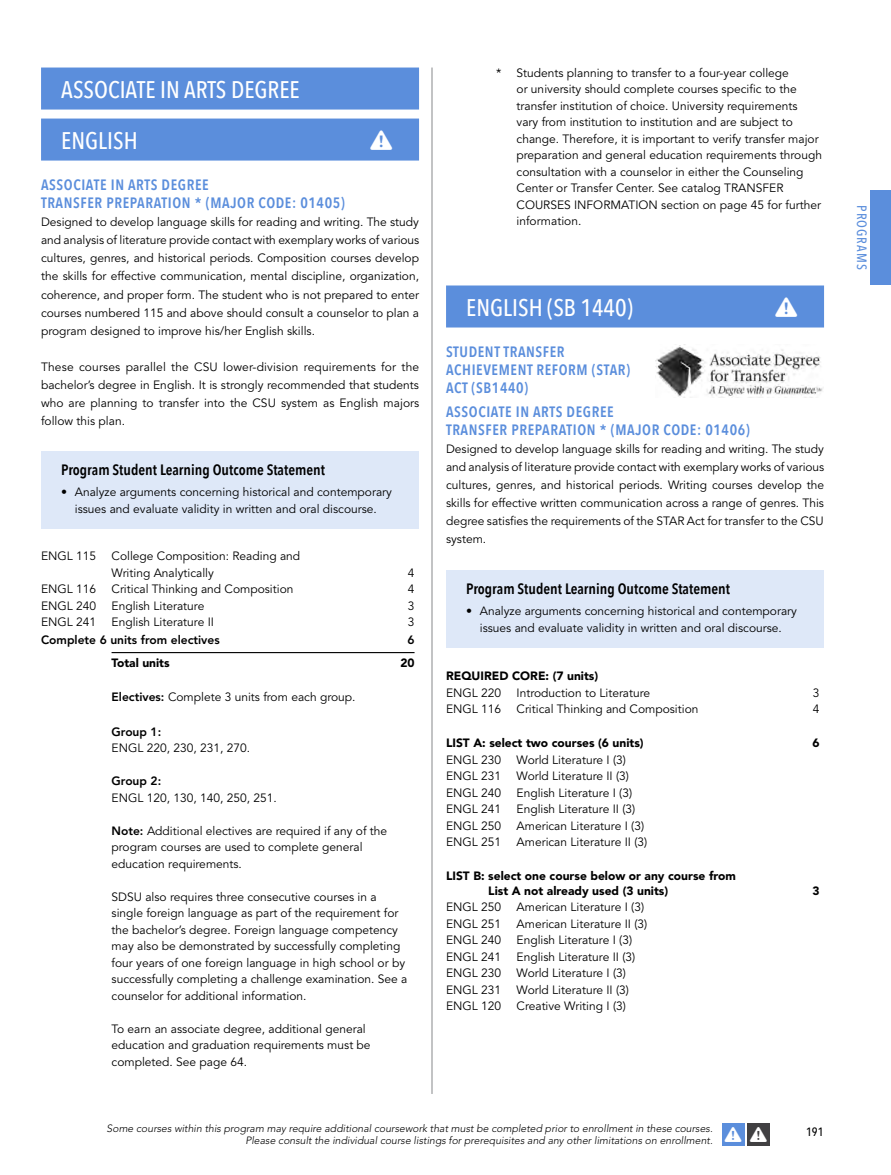
<style>
.page{position:relative;width:891px;height:1175px;background:#fff}
.page>*{position:absolute;margin:0;border:0;box-sizing:border-box;transform-origin:0 0}
.t1{font:500 24px/51px "Avenir Next Condensed";color:#fff}
.t2{font:600 15px/18px "Avenir Next Condensed";letter-spacing:.04em;color:#5b8edc}
.t3{font:600 15px "Avenir Next Condensed";color:#000}
.t4{font:500 13.5px "Avenir Next Condensed";letter-spacing:.075em;color:#5b8edc}
.t5{font:12px/16.5px "Avenir";color:#000}
.t6{font:900 12px/14.4px "Avenir";color:#000}
.t7{font:800 12px "Avenir";color:#000}
.t8{font:500 12px "Avenir Next Condensed";color:#000}
.t9{font:italic 300 10.5px/12.6px "Avenir";color:#000;text-align:right}
.s1{font-weight:800}
</style>
<div class="page">
<hr style="left:431px;top:68px;width:2px;height:1026px;background:#939598">
<div style="left:871px;top:190px;width:20px;height:95px;background:#5b8edc"></div>
<div style="left:722px;top:1123px;width:22px;height:22px;background:#5b8edc"></div>
<div style="left:747px;top:1123px;width:23px;height:22px;background:#414042"></div>
<div style="left:41px;top:68px;width:378px;height:42px;background:#5b8edc"></div>
<div style="left:41px;top:118px;width:378px;height:42px;background:#5b8edc"></div>
<div style="left:41px;top:451px;width:378px;height:34px;background:#dee8f8"></div>
<div style="left:41px;top:480px;width:378px;height:49px;background:#dee8f8"></div>
<hr style="left:112px;top:652px;width:303px;height:1px;background:#000">
<div style="left:446px;top:285px;width:378px;height:42px;background:#5b8edc"></div>
<div style="left:446px;top:570px;width:378px;height:34px;background:#dee8f8"></div>
<div style="left:446px;top:599px;width:378px;height:49px;background:#dee8f8"></div>
<img style="left:656px;top:344px;width:168px;height:53px">
<h1 class="t1" style="left:61px;top:64px;width:240px">ASSOCIATE IN ARTS DEGREE<br>ENGLISH</h1>
<p class="t2" style="left:41px;top:176px;width:305px">ASSOCIATE IN ARTS DEGREE<br>TRANSFER PREPARATION * (MAJOR CODE: 01405)</p>
<p class="t5" style="left:41px;top:214px;width:380px;line-height:18px;text-align:justify">Designed to develop language skills for reading and writing. The study and analysis of literature provide contact with exemplary works of various cultures, genres, and historical periods. Composition courses develop the skills for effective communication, mental discipline, organization, coherence, and proper form. The student who is not prepared to enter courses numbered 115 and above should consult a counselor to plan a program designed to improve his/her English skills.</p>
<p class="t5" style="left:41px;top:358px;width:380px;line-height:18px;text-align:justify">These courses parallel the CSU lower-division requirements for the bachelor’s degree in English. It is strongly recommended that students who are planning to transfer into the CSU system as English majors follow this plan.</p>
<p class="t3" style="left:61px;top:457px;width:265px">Program Student Learning Outcome Statement</p>
<p class="t5" style="left:61px;top:484px;width:332px;text-align:center">• Analyze arguments concerning historical and contemporary issues and evaluate validity in written and oral discourse.</p>
<p class="t5" style="left:41px;top:548px;width:57px">ENGL 115</p>
<p class="t5" style="left:112px;top:548px;width:190px">College Composition: Reading and<br>Writing Analytically</p>
<p class="t5" style="left:408px;top:564px;width:8px">4</p>
<p class="t5" style="left:41px;top:581px;width:57px">ENGL 116</p>
<p class="t5" style="left:112px;top:581px;width:183px">Critical Thinking and Composition</p>
<p class="t5" style="left:408px;top:581px;width:8px">4</p>
<p class="t5" style="left:41px;top:597px;width:57px">ENGL 240</p>
<p class="t5" style="left:112px;top:597px;width:94px">English Literature</p>
<p class="t5" style="left:408px;top:597px;width:8px">3</p>
<p class="t5" style="left:41px;top:614px;width:57px">ENGL 241</p>
<p class="t5" style="left:112px;top:614px;width:104px">English Literature II</p>
<p class="t5" style="left:408px;top:614px;width:8px">3</p>
<p class="t7" style="left:41px;top:633px;width:180px">Complete 6 units from electives</p>
<p class="t7" style="left:407px;top:633px;width:9px">6</p>
<p class="t6" style="left:112px;top:655px;width:60px">Total units</p>
<p class="t6" style="left:400px;top:655px;width:16px">20</p>
<p class="t5" style="left:112px;top:689px;width:246px"><span class="s1">Electives:</span> Complete 3 units from each group.</p>
<p class="t7" style="left:112px;top:724px;width:51px">Group 1:</p>
<p class="t5" style="left:112px;top:740px;width:140px">ENGL 220, 230, 231, 270.</p>
<p class="t7" style="left:112px;top:774px;width:51px">Group 2:</p>
<p class="t5" style="left:112px;top:789px;width:167px">ENGL 120, 130, 140, 250, 251.</p>
<p class="t5" style="left:112px;top:822px;width:277px"><span class="s1">Note:</span> Additional electives are required if any of the program courses are used to complete general education requirements.</p>
<p class="t5" style="left:112px;top:888px;width:297px">SDSU also requires three consecutive courses in a single foreign language as part of the requirement for the bachelor’s degree. Foreign language competency may also be demonstrated by successfully completing four years of one foreign language in high school or by successfully completing a challenge examination. See a counselor for additional information.</p>
<p class="t5" style="left:112px;top:1020px;width:261px">To earn an associate degree, additional general education and graduation requirements must be completed. See page 64.</p>
<p class="t5" style="left:517px;top:65px;width:307px;text-indent:-20px">* Students planning to transfer to a four-year college<br>or university should complete courses specific to the transfer institution of choice. University requirements vary from institution to institution and are subject to change. Therefore, it is important to verify transfer major preparation and general education requirements through consultation with a counselor in either the Counseling Center or Transfer Center. See catalog TRANSFER COURSES INFORMATION section on page 45 for further information.</p>
<h1 class="t1" style="left:466px;top:281px;width:168px">ENGLISH (SB 1440)</h1>
<p class="t2" style="left:446px;top:343px;width:186px">STUDENT TRANSFER<br>ACHIEVEMENT REFORM (STAR)<br>ACT (SB1440)</p>
<p class="t2" style="left:446px;top:403px;width:305px">ASSOCIATE IN ARTS DEGREE<br>TRANSFER PREPARATION * (MAJOR CODE: 01406)</p>
<p class="t5" style="left:446px;top:440px;width:380px;line-height:18px;text-align:justify">Designed to develop language skills for reading and writing. The study and analysis of literature provide contact with exemplary works of various cultures, genres, and historical periods. Writing courses develop the skills for effective written communication across a range of genres. This degree satisfies the requirements of the STAR Act for transfer to the CSU system.</p>
<p class="t3" style="left:466px;top:576px;width:265px">Program Student Learning Outcome Statement</p>
<p class="t5" style="left:466px;top:603px;width:332px;text-align:center">• Analyze arguments concerning historical and contemporary issues and evaluate validity in written and oral discourse.</p>
<p class="t6" style="left:446px;top:668px;width:154px">REQUIRED CORE: (7 units)</p>
<p class="t5" style="left:446px;top:684px;width:57px">ENGL 220</p>
<p class="t5" style="left:517px;top:684px;width:135px">Introduction to Literature</p>
<p class="t5" style="left:813px;top:684px;width:8px">3</p>
<p class="t5" style="left:446px;top:701px;width:57px">ENGL 116</p>
<p class="t5" style="left:517px;top:701px;width:183px">Critical Thinking and Composition</p>
<p class="t5" style="left:813px;top:701px;width:8px">4</p>
<p class="t6" style="left:446px;top:736px;width:199px">LIST A: select two courses (6 units)</p>
<p class="t6" style="left:812px;top:736px;width:9px">6</p>
<p class="t5" style="left:446px;top:751px;width:57px">ENGL 230</p>
<p class="t5" style="left:517px;top:751px;width:111px">World Literature I (3)</p>
<p class="t5" style="left:446px;top:768px;width:57px">ENGL 231</p>
<p class="t5" style="left:517px;top:768px;width:114px">World Literature II (3)</p>
<p class="t5" style="left:446px;top:784px;width:57px">ENGL 240</p>
<p class="t5" style="left:517px;top:784px;width:117px">English Literature I (3)</p>
<p class="t5" style="left:446px;top:801px;width:57px">ENGL 241</p>
<p class="t5" style="left:517px;top:801px;width:120px">English Literature II (3)</p>
<p class="t5" style="left:446px;top:817px;width:57px">ENGL 250</p>
<p class="t5" style="left:517px;top:817px;width:129px">American Literature I (3)</p>
<p class="t5" style="left:446px;top:834px;width:57px">ENGL 251</p>
<p class="t5" style="left:517px;top:834px;width:132px">American Literature II (3)</p>
<p class="t6" style="left:488px;top:869px;width:249px;text-indent:-42px">LIST B: select one course below or any course from<br>List A not already used (3 units)</p>
<p class="t6" style="left:812px;top:883px;width:9px">3</p>
<p class="t5" style="left:446px;top:899px;width:57px">ENGL 250</p>
<p class="t5" style="left:517px;top:899px;width:129px">American Literature I (3)</p>
<p class="t5" style="left:446px;top:915px;width:57px">ENGL 251</p>
<p class="t5" style="left:517px;top:915px;width:132px">American Literature II (3)</p>
<p class="t5" style="left:446px;top:932px;width:57px">ENGL 240</p>
<p class="t5" style="left:517px;top:932px;width:117px">English Literature I (3)</p>
<p class="t5" style="left:446px;top:948px;width:57px">ENGL 241</p>
<p class="t5" style="left:517px;top:948px;width:120px">English Literature II (3)</p>
<p class="t5" style="left:446px;top:965px;width:57px">ENGL 230</p>
<p class="t5" style="left:517px;top:965px;width:111px">World Literature I (3)</p>
<p class="t5" style="left:446px;top:981px;width:57px">ENGL 231</p>
<p class="t5" style="left:517px;top:981px;width:114px">World Literature II (3)</p>
<p class="t5" style="left:446px;top:998px;width:57px">ENGL 120</p>
<p class="t5" style="left:517px;top:998px;width:111px">Creative Writing I (3)</p>
<p class="t9" style="left:107px;top:1121px;width:608px">Some courses within this program may require additional coursework that must be completed prior to enrollment in these courses.<br>Please consult the individual course listings for prerequisites and any other limitations on enrollment.</p>
<p class="t8" style="left:806px;top:1124px;width:19px">191</p>
<p class="t4" style="left:870px;top:205px;width:66px;rotate:90deg">PROGRAMS</p>
</div>
